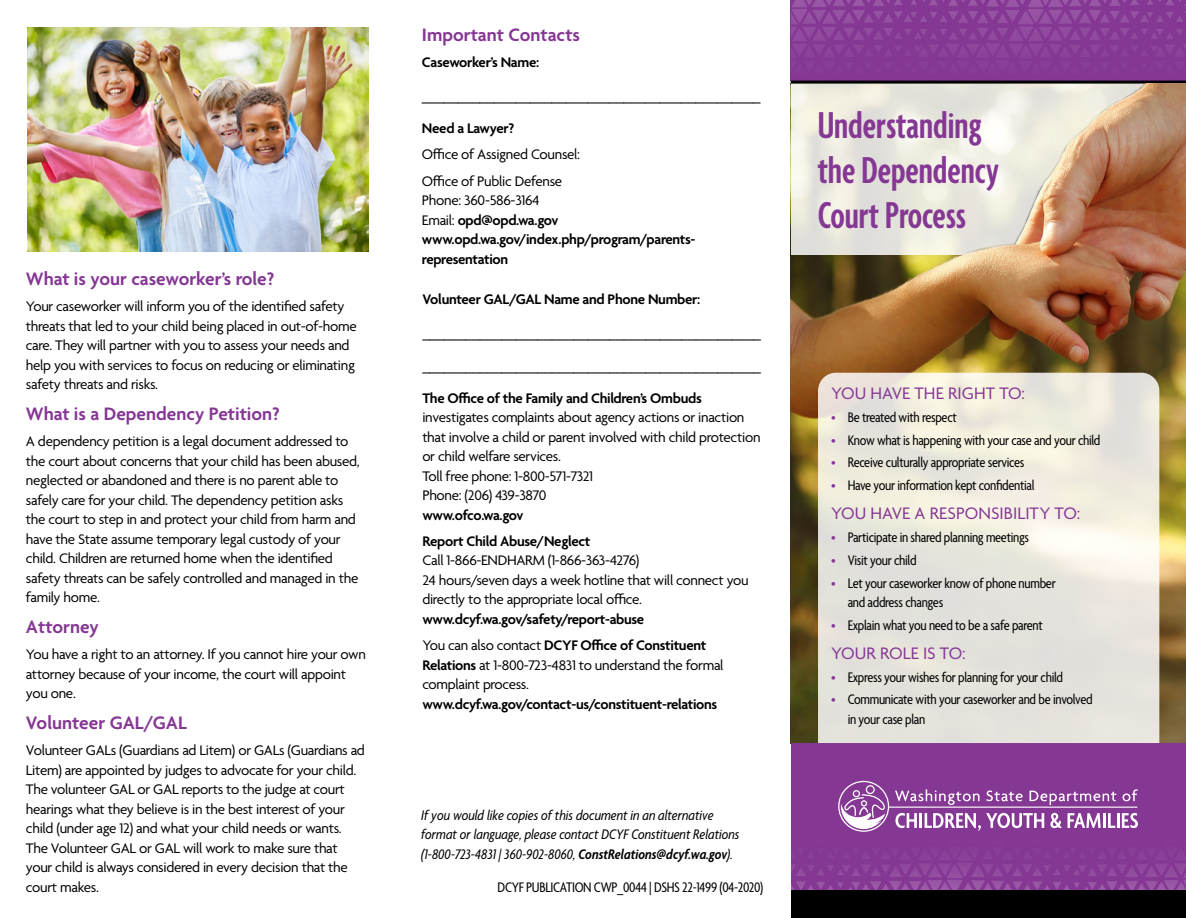
<style>
.page{position:relative;width:1186px;height:918px;background:#fff}
.page>*{position:absolute;margin:0;border:0;box-sizing:border-box;transform-origin:0 0}
.t1{font:600 extra-condensed 40.5px/45px "Agenda";color:#853794}
.t2{font:600 19.5px "Agenda";color:#853794}
.t3{font:18px "Agenda";color:#853794}
.t4{font:15px/19.5px "Agenda";letter-spacing:-.02em;color:#000}
.t5{font:condensed 15px/19.5px "Agenda";letter-spacing:-.02em;color:#000}
.t6{font:600 15px/19.5px "Agenda";letter-spacing:-.02em;color:#000}
.t7{font:italic condensed 15px/19.5px "Agenda";color:#000}
.s1{font-weight:400}
.s2{font-weight:600}
.s3{color:#853794}
</style>
<div class="page">
<img style="left:791px;top:255px;width:395px;height:488px">
<svg style="left:791px;top:84px;width:395px;height:171px;background:#dac7b5"></svg>
<svg style="left:791px;top:0;width:395px;height:81px;background:#873c96"></svg>
<div style="left:791px;top:743px;width:395px;height:175px;background:#853794"></div>
<div style="left:791px;top:891px;width:395px;height:27px;background:#000"></div>
<hr style="left:791px;top:81px;width:395px;height:3px;background:#000">
<svg style="left:818px;top:373px;width:341px;height:370px;background:#e9e6dc"></svg>
<div style="left:866px;top:785px;width:9px;height:9px;border:1px solid #fff;border-radius:50%"></div>
<svg style="left:791px;top:789px;width:395px;height:102px"></svg>
<img style="left:27px;top:27px;width:341px;height:225px">
<h2 class="t2" style="left:26px;top:268px;width:250px">What is your caseworker’s role?</h2>
<p class="t4" style="left:26px;top:298px;width:332px">Your caseworker will inform you of the identified safety threats that led to your child being placed in out-of-home care. They will partner with you to assess your needs and help you with services to focus on reducing or eliminating safety threats and risks.</p>
<h2 class="t2" style="left:26px;top:403px;width:255px">What is a Dependency Petition?</h2>
<p class="t4" style="left:26px;top:433px;width:335px">A dependency petition is a legal document addressed to the court about concerns that your child has been abused, neglected or abandoned and there is no parent able to safely care for your child. The dependency petition asks the court to step in and protect your child from harm and have the State assume temporary legal custody of your child. Children are returned home when the identified safety threats can be safely controlled and managed in the family home.</p>
<h2 class="t2" style="left:26px;top:616px;width:74px">Attorney</h2>
<p class="t4" style="left:26px;top:646px;width:342px">You have a right to an attorney. If you cannot hire your own attorney because of your income, the court will appoint you one.</p>
<h2 class="t2" style="left:26px;top:712px;width:162px">Volunteer GAL/GAL</h2>
<p class="t4" style="left:26px;top:742px;width:340px">Volunteer GALs (Guardians ad Litem) or GALs (Guardians ad Litem) are appointed by judges to advocate for your child.<br>The volunteer GAL or GAL reports to the judge at court hearings what they believe is in the best interest of your child (under age 12) and what your child needs or wants.<br>The Volunteer GAL or GAL will work to make sure that your child is always considered in every decision that the court makes.</p>
<h2 class="t2" style="left:422px;top:24px;width:160px">Important Contacts</h2>
<p class="t6" style="left:422px;top:54px;width:119px">Caseworker’s Name:</p>
<p class="t4" style="left:422px;top:87px;width:340px">_______________________________________________</p>
<p class="t6" style="left:422px;top:120px;width:94px">Need a Lawyer?</p>
<p class="t4" style="left:422px;top:142px;width:160px;line-height:26.2px">Office of Assigned Counsel:<br>Office of Public Defense</p>
<p class="t6" style="left:422px;top:192px;width:275px"><span class="s1">Phone: 360-586-3164<br>Email:</span> opd@opd.wa.gov www.opd.wa.gov/index.php/program/parents&shy;representation</p>
<p class="t6" style="left:422px;top:290px;width:279px">Volunteer GAL/GAL Name and Phone Number:</p>
<p class="t4" style="left:422px;top:323px;width:340px">_______________________________________________</p>
<p class="t4" style="left:422px;top:356px;width:340px">_______________________________________________</p>
<p class="t6" style="left:422px;top:389px;width:281px">The Office of the Family and Children’s Ombuds</p>
<p class="t4" style="left:422px;top:409px;width:340px">investigates complaints about agency actions or inaction that involve a child or parent involved with child protection or child welfare services.<br>Toll free phone: 1-800-571-7321<br>Phone: (206) 439-3870</p>
<p class="t6" style="left:422px;top:503px;width:170px;line-height:26.2px">www.ofco.wa.gov<br>Report Child Abuse/Neglect</p>
<p class="t4" style="left:422px;top:552px;width:328px">Call 1-866-ENDHARM (1-866-363-4276)<br>24 hours/seven days a week hotline that will connect you directly to the appropriate local office.</p>
<p class="t6" style="left:422px;top:607px;width:286px;line-height:26.2px">www.dcyf.wa.gov/safety/report-abuse<br><span class="s1">You can also contact</span> DCYF Office of Constituent</p>
<p class="t4" style="left:422px;top:656px;width:303px"><span class="s2">Relations</span> at 1-800-723-4831 to understand the formal complaint process.</p>
<p class="t6" style="left:422px;top:695px;width:296px">www.dcyf.wa.gov/contact-us/constituent-relations</p>
<p class="t7" style="left:421px;top:805px;width:320px">If you would like copies of this document in an alternative format or language, please contact DCYF Constituent Relations (1-800-723-4831 | 360-902-8060, <span class="s2">ConstRelations@dcyf.wa.gov</span>).</p>
<p class="t5" style="left:498px;top:878px;width:267px">DCYF PUBLICATION CWP_0044 | DSHS 22-1499 (04-2020)</p>
<h1 class="t1" style="left:818px;top:105px;width:183px">Understanding the Dependency<br>Court Process</h1>
<p class="t3" style="left:831px;top:384px;width:195px">YOU HAVE THE RIGHT TO:</p>
<p class="t5" style="left:831px;top:408px;width:127px"><span class="s3">•</span> Be treated with respect</p>
<p class="t5" style="left:831px;top:431px;width:271px"><span class="s3">•</span> Know what is happening with your case and your child</p>
<p class="t5" style="left:831px;top:454px;width:195px"><span class="s3">•</span> Receive culturally appropriate services</p>
<p class="t5" style="left:831px;top:476px;width:205px"><span class="s3">•</span> Have your information kept confidential</p>
<p class="t3" style="left:831px;top:504px;width:251px">YOU HAVE A RESPONSIBILITY TO:</p>
<p class="t5" style="left:831px;top:528px;width:199px"><span class="s3">•</span> Participate in shared planning meetings</p>
<p class="t5" style="left:831px;top:551px;width:87px"><span class="s3">•</span> Visit your child</p>
<p class="t5" style="left:848px;top:574px;width:210px;text-indent:-16px"><span class="s3">•</span> Let your caseworker know of phone number and address changes</p>
<p class="t5" style="left:831px;top:616px;width:213px"><span class="s3">•</span> Explain what you need to be a safe parent</p>
<p class="t3" style="left:831px;top:644px;width:136px">YOUR ROLE IS TO:</p>
<p class="t5" style="left:831px;top:668px;width:233px"><span class="s3">•</span> Express your wishes for planning for your child</p>
<p class="t5" style="left:848px;top:691px;width:246px;text-indent:-16px"><span class="s3">•</span> Communicate with your caseworker and be involved in your case plan</p>
</div>
